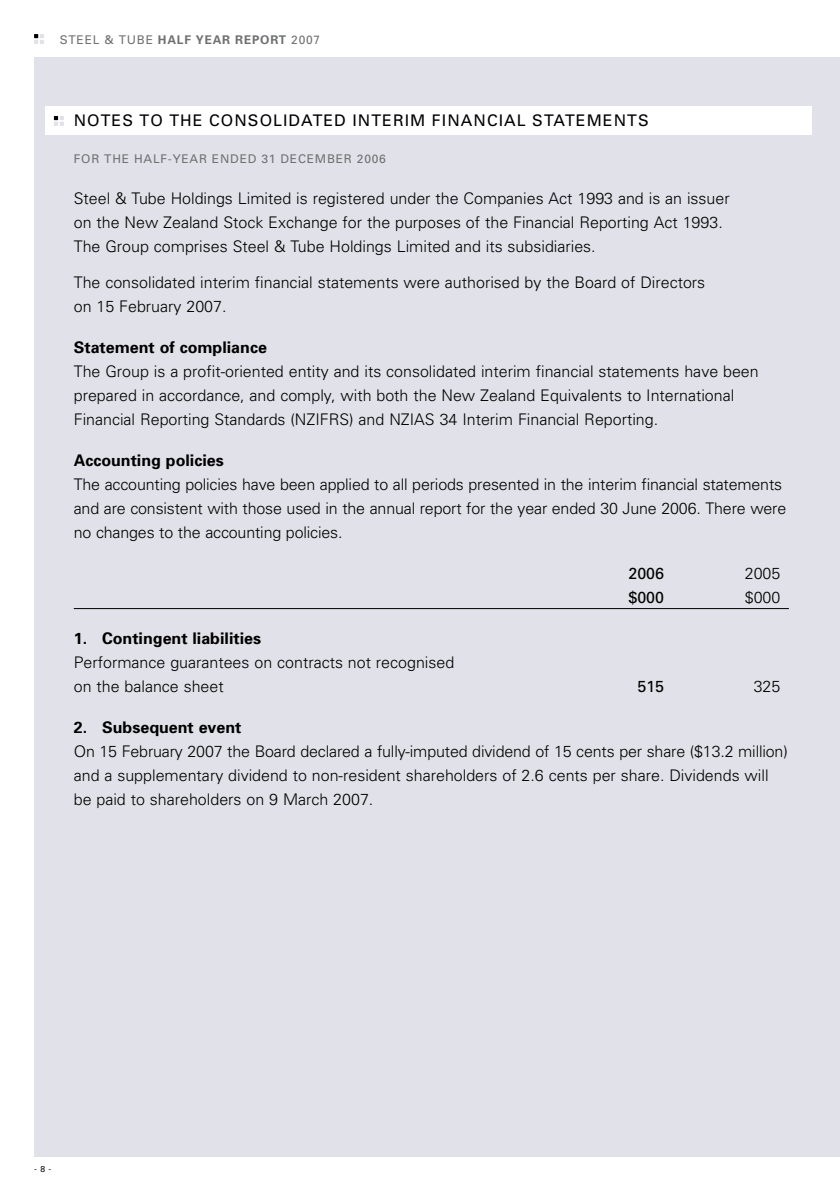
<style>
.page{position:relative;width:840px;height:1191px;background:#fff}
.page>*{position:absolute;margin:0;border:0;box-sizing:border-box;transform-origin:0 0}
.t1{font:300 16px/24px "Univers";color:#000}
.t2{font:700 16px "Univers";color:#000}
.t3{font:16px "Univers";letter-spacing:.065em;color:#000}
.t4{font:12px "Univers";letter-spacing:.065em;color:#707173}
.t5{font:8.6px "Univers";color:#000}
.s1{font-weight:700}
</style>
<div class="page">
<div style="left:34px;top:57px;width:805px;height:1100px;background:#e1e1e9"></div>
<svg style="left:34px;top:34px;width:10px;height:10px"></svg>
<hr style="left:839px;top:57px;width:1px;height:1100px;background:#e1e1e9">
<div style="left:45px;top:107px;width:766px;height:28px;background:#fff"></div>
<svg style="left:54px;top:116px;width:10px;height:10px"></svg>
<hr style="left:74px;top:608px;width:714px;height:1px;background:#000">
<p class="t4" style="left:60px;top:32px;width:262px">STEEL &amp; TUBE <span class="s1">HALF YEAR REPORT</span> 2007</p>
<p class="t3" style="left:74px;top:111px;width:26px">NOTES</p>
<p class="t3" style="left:140px;top:111px;width:42px">TO THE</p>
<p class="t3" style="left:209px;top:111px;width:161px">CONSOLIDATED INTERIM</p>
<p class="t3" style="left:431px;top:111px;width:22px">FINANCIAL</p>
<p class="t3" style="left:532px;top:111px;width:25px">STATEMENTS</p>
<p class="t4" style="left:74px;top:152px;width:9px">FOR</p>
<p class="t4" style="left:104px;top:152px;width:9px">THE</p>
<p class="t4" style="left:134px;top:152px;width:9px">HALF</p>
<p class="t4" style="left:168px;top:152px;width:15px">-YEAR</p>
<p class="t4" style="left:212px;top:152px;width:10px">ENDED</p>
<p class="t4" style="left:261px;top:152px;width:39px">31 DECEMBER</p>
<p class="t4" style="left:356px;top:152px;width:31px">2006</p>
<p class="t1" style="left:74px;top:186px;width:657px">Steel &amp; Tube Holdings Limited is registered under the Companies Act 1993 and is an issuer on the New Zealand Stock Exchange for the purposes of the Financial Reporting Act 1993.<br>The Group comprises Steel &amp; Tube Holdings Limited and its subsidiaries.</p>
<p class="t1" style="left:74px;top:270px;width:632px">The consolidated interim financial statements were authorised by the Board of Directors on 15 February 2007.</p>
<p class="t2" style="left:74px;top:337px;width:194px">Statement of compliance</p>
<p class="t1" style="left:74px;top:359px;width:686px">The Group is a profit-oriented entity and its consolidated interim financial statements have been prepared in accordance, and comply, with both the New Zealand Equivalents to International<br>Financial Reporting Standards (NZIFRS) and NZIAS 34 Interim Financial Reporting.</p>
<p class="t2" style="left:74px;top:450px;width:151px">Accounting policies</p>
<p class="t1" style="left:74px;top:472px;width:713px">The accounting policies have been applied to all periods presented in the interim financial statements and are consistent with those used in the annual report for the year ended 30 June 2006. There were no changes to the accounting policies.</p>
<p class="t3" style="left:628px;top:563px;width:37px">2006</p>
<p class="t1" style="left:744px;top:561px;width:37px">2005</p>
<p class="t3" style="left:628px;top:587px;width:37px">$000</p>
<p class="t1" style="left:744px;top:585px;width:37px">$000</p>
<p class="t2" style="left:74px;top:628px;width:189px">1. Contingent liabilities</p>
<p class="t1" style="left:74px;top:650px;width:382px">Performance guarantees on contracts not recognised on the balance sheet</p>
<p class="t3" style="left:637px;top:676px;width:28px">515</p>
<p class="t1" style="left:753px;top:674px;width:28px">325</p>
<p class="t2" style="left:74px;top:717px;width:169px">2. Subsequent event</p>
<p class="t1" style="left:74px;top:739px;width:715px">On 15 February 2007 the Board declared a fully-imputed dividend of 15 cents per share ($13.2 million) and a supplementary dividend to non-resident shareholders of 2.6 cents per share. Dividends will be paid to shareholders on 9 March 2007.</p>
<p class="t5" style="left:34px;top:1163px;width:19px">- -</p>
</div>
